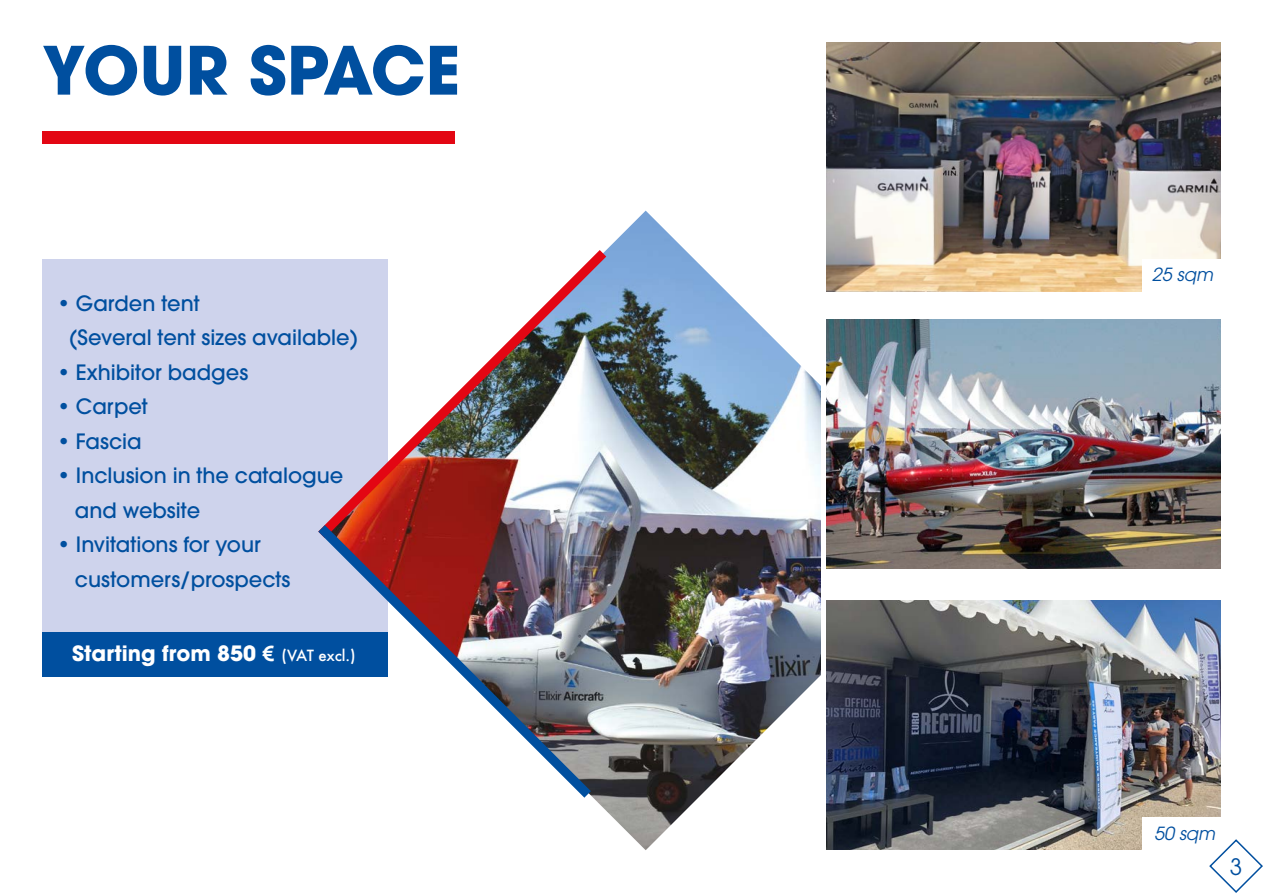
<style>
.page{position:relative;width:1263px;height:893px;background:#fff}
.page>*{position:absolute;margin:0;border:0;box-sizing:border-box;transform-origin:0 0}
.t1{font:700 66px "Avant Garde";color:#004f9f}
.t2{font:22.5px "Avant Garde";color:#004f9f}
.t3{font:500 21px/34.5px "Avant Garde";color:#004f9f}
.t4{font:700 21px "Avant Garde";color:#fff}
.t5{font:italic 18px "Avant Garde";color:#004f9f}
.s1{font-family:"Century Gothic"}
.s2{font-family:"Futura";font-weight:500;font-size:15px}
</style>
<div class="page">
<div style="left:43px;top:259px;width:345px;height:411px;background:#ced3ec"></div>
<div style="left:43px;top:632px;width:345px;height:44px;background:#004f9f"></div>
<svg style="left:1209px;top:839px;width:54px;height:54px"></svg>
<img style="left:591px;top:211px;width:374px;height:639px">
<img style="left:325px;top:250px;width:281px;height:288px">
<img style="left:318px;top:525px;width:273px;height:273px">
<div style="left:821px;top:344px;width:132px;height:423px;background:#fff"></div>
<img style="left:826px;top:43px;width:394px;height:248px">
<div style="left:1142px;top:259px;width:78px;height:34px;background:#fff"></div>
<img style="left:826px;top:601px;width:394px;height:249px">
<img style="left:826px;top:319px;width:394px;height:249px">
<div style="left:1142px;top:817px;width:78px;height:34px;background:#fff"></div>
<div style="left:43px;top:132px;width:412px;height:12px;background:#e30613"></div>
<h1 class="t1" style="left:43px;top:28px;width:419px">YOUR SPACE</h1>
<p class="t3" style="left:69px;top:286px;width:291px;text-indent:-12px">• Garden tent<br>(Several tent sizes available)</p>
<p class="t3" style="left:57px;top:355px;width:192px">• Exhibitor badges</p>
<p class="t3" style="left:57px;top:389px;width:92px">• Carpet</p>
<p class="t3" style="left:57px;top:424px;width:86px">• Fascia</p>
<p class="t3" style="left:75px;top:458px;width:270px;text-indent:-17px">• Inclusion in the catalogue and website</p>
<p class="t3" style="left:75px;top:527px;width:217px;text-indent:-17px">• Invitations for your customers/prospects</p>
<p class="t4" style="left:72px;top:640px;width:285px">Starting from 850 <span class="s1">€</span> <span class="s2">(VAT excl.)</span></p>
<p class="t5" style="left:1152px;top:264px;width:63px">25 sqm</p>
<p class="t5" style="left:1154px;top:823px;width:63px">50 sqm</p>
<p class="t2" style="left:1230px;top:853px;width:14px">3</p>
</div>
